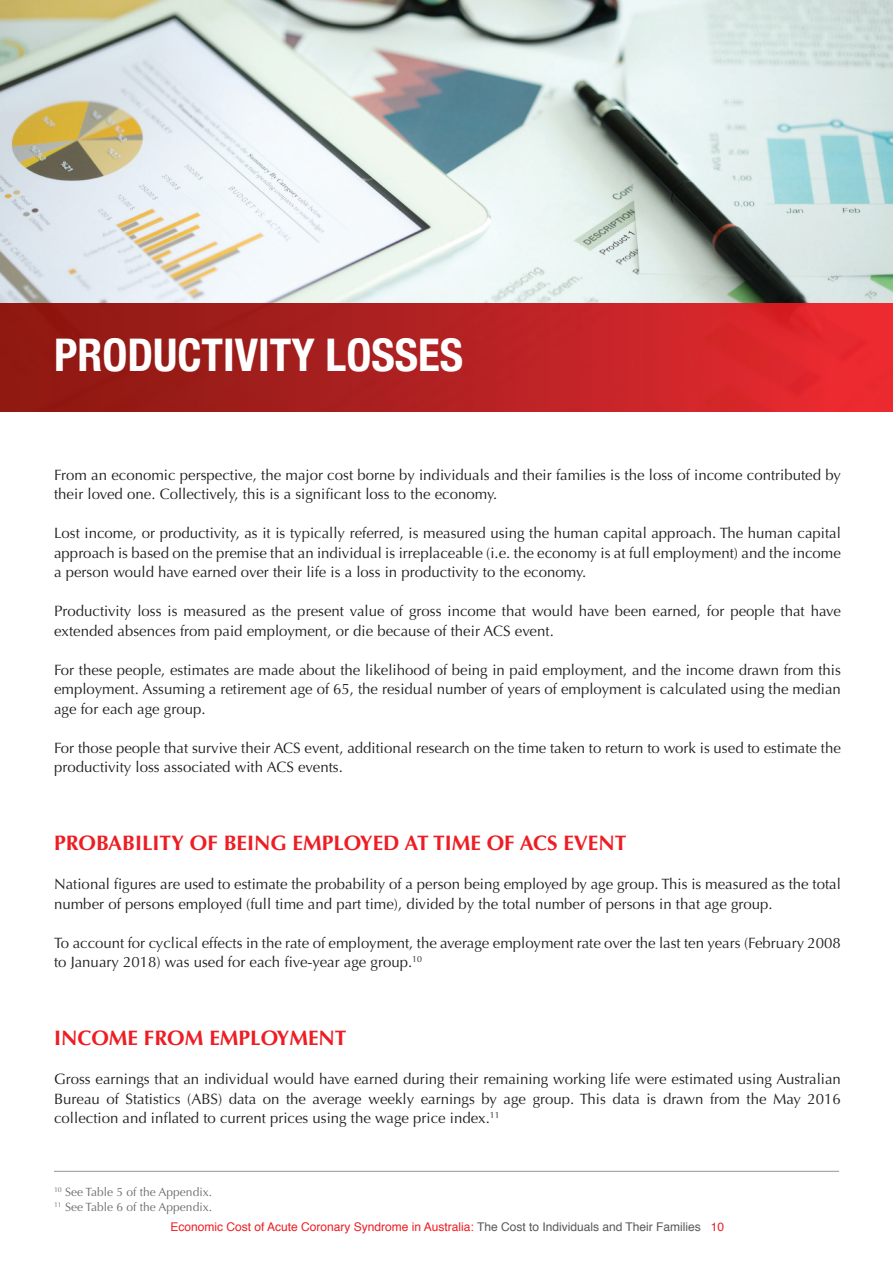
<style>
.page{position:relative;width:893px;height:1263px;background:#fff}
.page>*{position:absolute;margin:0;border:0;box-sizing:border-box;transform-origin:0 0}
.t1{font:700 condensed 45px "Helvetica Neue";color:#fff}
.t2{font:700 21px "Optima";color:#ee1d23}
.t3{font:15px/19.5px "Optima";color:#231f20}
.t4{font:12px "Helvetica";color:#ee1d23}
.t5{font:12px/14.4px "Optima";color:#6c6d70}
.s1{color:#57585a}
</style>
<div class="page">
<img style="left:0;top:0;width:893px;height:303px">
<div style="left:0;top:303px;width:893px;height:108px;background:linear-gradient(to right,#861812,#e92a32)"></div>
<hr style="left:54px;top:1171px;width:785px;height:1px;background:#939598">
<h1 class="t1" style="left:54px;top:318px;width:411px">PRODUCTIVITY LOSSES</h1>
<p class="t3" style="left:54px;top:465px;width:788px">From an economic perspective, the major cost borne by individuals and their families is the loss of income contributed by their loved one. Collectively, this is a significant loss to the economy.</p>
<p class="t3" style="left:54px;top:523px;width:788px;text-align:justify">Lost income, or productivity, as it is typically referred, is measured using the human capital approach. The human capital approach is based on the premise that an individual is irreplaceable (i.e. the economy is at full employment) and the income a person would have earned over their life is a loss in productivity to the economy.</p>
<p class="t3" style="left:54px;top:601px;width:788px">Productivity loss is measured as the present value of gross income that would have been earned, for people that have extended absences from paid employment, or die because of their ACS event.</p>
<p class="t3" style="left:54px;top:660px;width:788px;text-align:justify">For these people, estimates are made about the likelihood of being in paid employment, and the income drawn from this employment. Assuming a retirement age of 65, the residual number of years of employment is calculated using the median age for each age group.</p>
<p class="t3" style="left:54px;top:738px;width:788px">For those people that survive their ACS event, additional research on the time taken to return to work is used to estimate the productivity loss associated with ACS events.</p>
<h2 class="t2" style="left:54px;top:831px;width:574px">PROBABILITY OF BEING EMPLOYED AT TIME OF ACS EVENT</h2>
<p class="t3" style="left:54px;top:874px;width:788px">National figures are used to estimate the probability of a person being employed by age group. This is measured as the total number of persons employed (full time and part time), divided by the total number of persons in that age group.</p>
<p class="t3" style="left:54px;top:933px;width:788px">To account for cyclical effects in the rate of employment, the average employment rate over the last ten years (February 2008 to January 2018) was used for each five-year age group.<sup>10</sup></p>
<h2 class="t2" style="left:54px;top:1026px;width:294px">INCOME FROM EMPLOYMENT</h2>
<p class="t3" style="left:54px;top:1069px;width:788px;text-align:justify">Gross earnings that an individual would have earned during their remaining working life were estimated using Australian Bureau of Statistics (ABS) data on the average weekly earnings by age group. This data is drawn from the May 2016 collection and inflated to current prices using the wage price index.<sup>11</sup></p>
<p class="t5" style="left:54px;top:1185px;width:159px"><sup>10</sup> See Table 5 of the Appendix.<br><sup>11</sup> See Table 6 of the Appendix.</p>
<p class="t4" style="left:170px;top:1217px;width:555px">Economic Cost of Acute Coronary Syndrome in Australia: <span class="s1">The Cost to Individuals and Their Families</span> 10</p>
</div>
